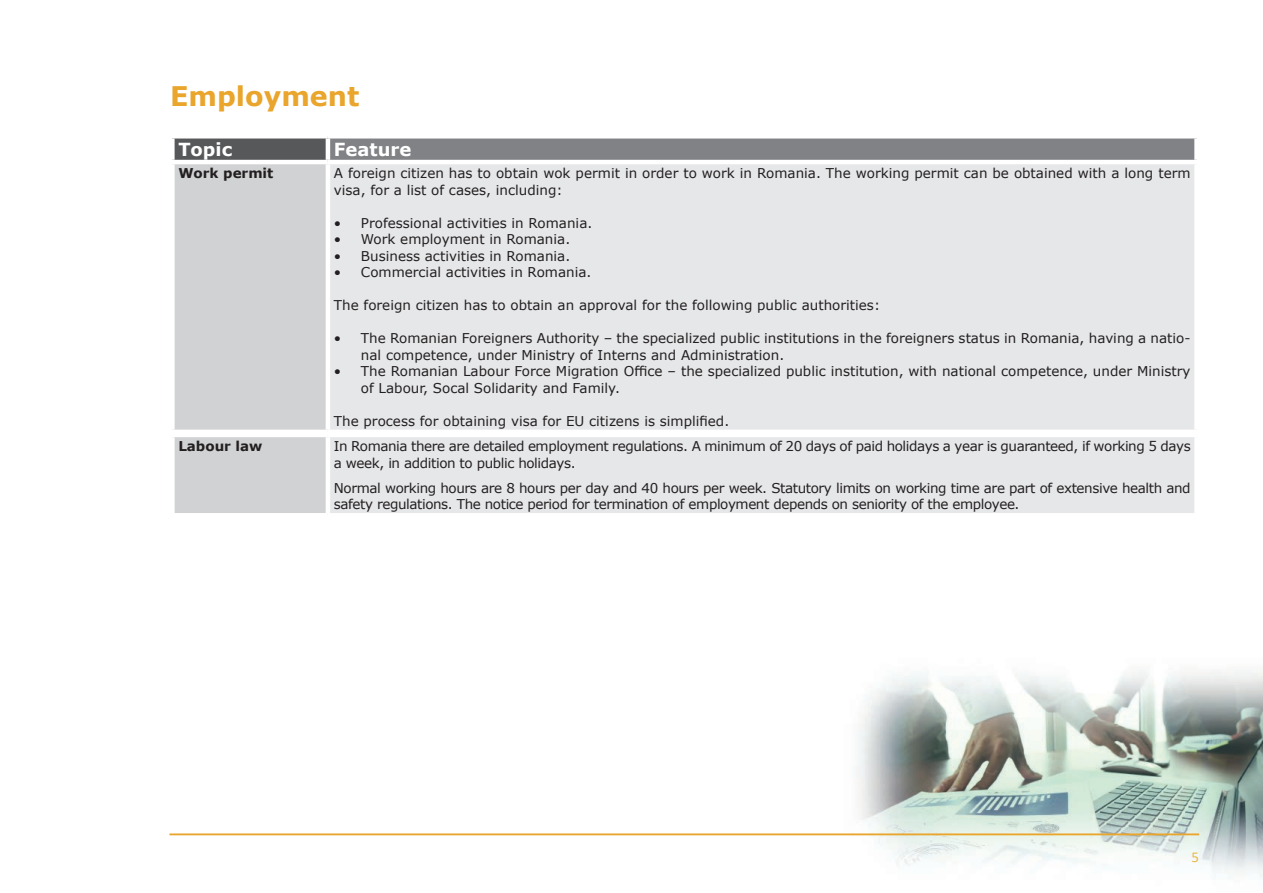
<style>
.page{position:relative;width:1263px;height:893px;background:#fff}
.page>*{position:absolute;margin:0;border:0;box-sizing:border-box;transform-origin:0 0}
.t1{font:700 27px "Verdana";color:#e9a52c}
.t2{font:700 18px "Verdana";color:#fff}
.t3{font:15px "Calibri";color:#e8b848}
.t4{font:13.5px/16.5px "Verdana";color:#231f20}
.t5{font:13.5px/16.5px "Verdana";letter-spacing:-.03em;color:#231f20}
.t6{font:700 13.5px "Verdana";color:#231f20}
</style>
<div class="page">
<img style="left:839px;top:670px;width:424px;height:207px">
<hr style="left:169px;top:833px;width:1030px;height:2px;background:#e9a52c">
<div style="left:172px;top:136px;width:156px;height:26px;background:#57585a"></div>
<div style="left:328px;top:136px;width:868px;height:26px;background:#808285"></div>
<div style="left:172px;top:162px;width:156px;height:270px;background:#d1d2d4"></div>
<div style="left:328px;top:162px;width:868px;height:270px;background:#e6e7e9"></div>
<div style="left:170px;top:134px;width:158px;height:5px;background:#fff"></div>
<div style="left:170px;top:139px;width:5px;height:21px;background:#fff"></div>
<div style="left:328px;top:134px;width:871px;height:5px;background:#fff"></div>
<hr style="left:326px;top:139px;width:4px;height:21px;background:#fff">
<div style="left:1194px;top:139px;width:5px;height:21px;background:#fff"></div>
<hr style="left:170px;top:160px;width:158px;height:4px;background:#fff">
<div style="left:170px;top:164px;width:5px;height:266px;background:#fff"></div>
<hr style="left:328px;top:160px;width:871px;height:4px;background:#fff">
<hr style="left:326px;top:164px;width:4px;height:266px;background:#fff">
<div style="left:1194px;top:164px;width:5px;height:266px;background:#fff"></div>
<hr style="left:170px;top:430px;width:158px;height:4px;background:#fff">
<hr style="left:328px;top:430px;width:871px;height:4px;background:#fff">
<div style="left:172px;top:435px;width:156px;height:80px;background:#d1d2d4"></div>
<div style="left:328px;top:435px;width:868px;height:80px;background:#e6e7e9"></div>
<hr style="left:170px;top:433px;width:158px;height:4px;background:#fff">
<div style="left:170px;top:437px;width:5px;height:76px;background:#fff"></div>
<hr style="left:328px;top:433px;width:871px;height:4px;background:#fff">
<hr style="left:326px;top:437px;width:4px;height:76px;background:#fff">
<div style="left:1194px;top:437px;width:5px;height:76px;background:#fff"></div>
<hr style="left:170px;top:513px;width:158px;height:4px;background:#fff">
<hr style="left:328px;top:513px;width:871px;height:4px;background:#fff">
<h1 class="t1" style="left:170px;top:77px;width:191px">Employment</h1>
<h2 class="t2" style="left:178px;top:137px;width:55px">Topic</h2>
<h2 class="t2" style="left:334px;top:137px;width:79px">Feature</h2>
<p class="t6" style="left:178px;top:164px;width:97px">Work permit</p>
<p class="t4" style="left:334px;top:165px;width:858px">A foreign citizen has to obtain wok permit in order to work in Romania. The working permit can be obtained with a long term visa, for a list of cases, including:</p>
<p class="t4" style="left:334px;top:215px;width:260px">• Professional activities in Romania.</p>
<p class="t4" style="left:334px;top:231px;width:238px">• Work employment in Romania.</p>
<p class="t4" style="left:334px;top:248px;width:238px">• Business activities in Romania.</p>
<p class="t4" style="left:334px;top:264px;width:259px">• Commercial activities in Romania.</p>
<p class="t4" style="left:334px;top:297px;width:548px">The foreign citizen has to obtain an approval for the following public authorities:</p>
<p class="t4" style="left:361px;top:330px;width:831px;text-indent:-27px">• The Romanian Foreigners Authority – the specialized public institutions in the foreigners status in Romania, having a natio&shy;nal competence, under Ministry of Interns and Administration.</p>
<p class="t4" style="left:361px;top:363px;width:831px;text-indent:-27px">• The Romanian Labour Force Migration Office – the specialized public institution, with national competence, under Ministry of Labour, Socal Solidarity and Family.</p>
<p class="t4" style="left:334px;top:413px;width:397px">The process for obtaining visa for EU citizens is simplified.</p>
<p class="t6" style="left:178px;top:437px;width:86px">Labour law</p>
<p class="t5" style="left:334px;top:438px;width:858px">In Romania there are detailed employment regulations. A minimum of 20 days of paid holidays a year is guaranteed, if working 5 days a week, in addition to public holidays.</p>
<p class="t5" style="left:334px;top:479px;width:858px">Normal working hours are 8 hours per day and 40 hours per week. Statutory limits on working time are part of extensive health and safety regulations. The notice period for termination of employment depends on seniority of the employee.</p>
<p class="t3" style="left:1191px;top:846px;width:9px">5</p>
</div>
